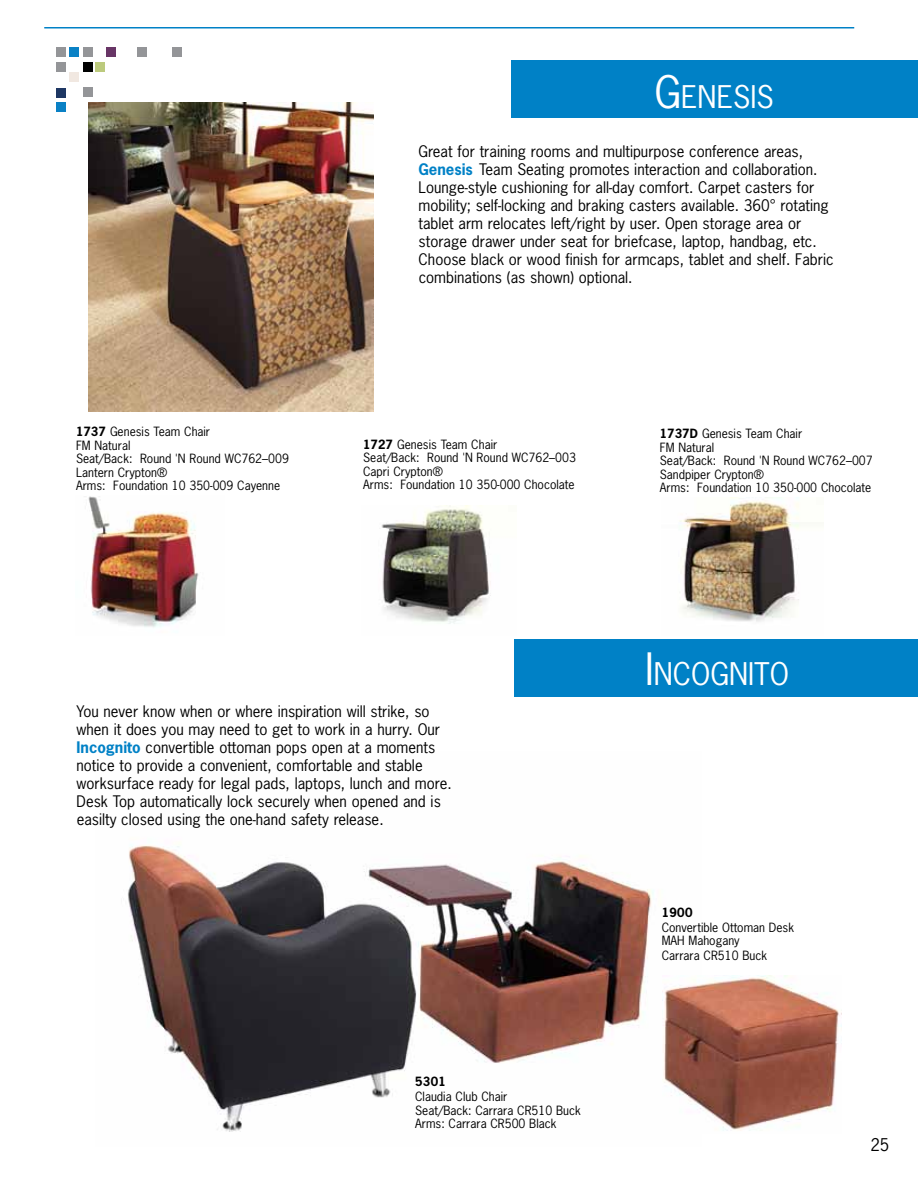
<style>
.page{position:relative;width:918px;height:1188px;background:#fff}
.page>*{position:absolute;margin:0;border:0;box-sizing:border-box;transform-origin:0 0}
.t1{font:29.4px "News Gothic Std";color:#fff}
.t2{font:16.5px "News Gothic Std";color:#000}
.t3{font:15px/18px "News Gothic Std";color:#000}
.t4{font:12px/13.5px "News Gothic Std";color:#000}
.t5{font:700 12px "News Gothic Std";letter-spacing:.025em;color:#000}
.s1{font-size:42px}
.s2{font-weight:700}
.s3{font-weight:700;color:#0081c6}
</style>
<div class="page">
<div style="left:56px;top:48px;width:9px;height:9px;background:#949598"></div>
<div style="left:69px;top:48px;width:9px;height:9px;background:#0a81c5"></div>
<div style="left:83px;top:48px;width:9px;height:9px;background:#949598"></div>
<div style="left:106px;top:48px;width:9px;height:9px;background:#683566"></div>
<div style="left:56px;top:62px;width:9px;height:9px;background:#949598"></div>
<div style="left:56px;top:88px;width:9px;height:9px;background:#1e3763"></div>
<div style="left:56px;top:102px;width:9px;height:10px;background:#0a81c5"></div>
<div style="left:83px;top:62px;width:9px;height:9px;background:#000101"></div>
<div style="left:69px;top:73px;width:9px;height:9px;background:#f1e8e1"></div>
<div style="left:83px;top:87px;width:9px;height:9px;background:#949598"></div>
<div style="left:95px;top:62px;width:9px;height:9px;background:#bcca7d"></div>
<div style="left:138px;top:48px;width:9px;height:9px;background:#949598"></div>
<div style="left:173px;top:48px;width:9px;height:9px;background:#949598"></div>
<hr style="left:44px;top:27px;width:810px;height:1px;background:#0081c6">
<div style="left:515px;top:639px;width:403px;height:58px;background:#0081c6"></div>
<img style="left:128px;top:844px;width:526px;height:288px">
<img style="left:662px;top:976px;width:180px;height:155px">
<img style="left:88px;top:102px;width:286px;height:309px">
<img style="left:84px;top:496px;width:115px;height:132px">
<img style="left:381px;top:505px;width:110px;height:119px">
<img style="left:680px;top:498px;width:120px;height:124px">
<div style="left:511px;top:61px;width:407px;height:57px;background:#0081c6"></div>
<h1 class="t1" style="left:654px;top:78px;width:121px"><span class="s1">G</span>ENESIS</h1>
<p class="t4" style="left:76px;top:425px;width:214px"><span class="s2">1737</span> Genesis Team Chair<br>FM Natural<br>Seat/Back: Round 'N Round WC762–009<br>Lantern Crypton®<br>Arms: Foundation 10 350-009 Cayenne</p>
<p class="t3" style="left:418px;top:142px;width:417px">Great for training rooms and multipurpose conference areas, <span class="s3">Genesis</span> Team Seating promotes interaction and collaboration.<br>Lounge-style cushioning for all-day comfort. Carpet casters for mobility; self-locking and braking casters available. 360° rotating tablet arm relocates left/right by user. Open storage area or storage drawer under seat for briefcase, laptop, handbag, etc.<br>Choose black or wood finish for armcaps, tablet and shelf. Fabric combinations (as shown) optional.</p>
<p class="t4" style="left:363px;top:437px;width:214px"><span class="s2">1727</span> Genesis Team Chair<br>Seat/Back: Round 'N Round WC762–003<br>Capri Crypton®<br>Arms: Foundation 10 350-000 Chocolate</p>
<p class="t4" style="left:660px;top:427px;width:214px"><span class="s2">1737D</span> Genesis Team Chair<br>FM Natural<br>Seat/Back: Round 'N Round WC762–007<br>Sandpiper Crypton®<br>Arms: Foundation 10 350-000 Chocolate</p>
<h1 class="t1" style="left:645px;top:655px;width:145px"><span class="s1">I</span> NCOGNITO</h1>
<p class="t3" style="left:76px;top:702px;width:377px">You never know when or where inspiration will strike, so when it does you may need to get to work in a hurry. Our <span class="s3">Incognito</span> convertible ottoman pops open at a moments notice to provide a convenient, comfortable and stable worksurface ready for legal pads, laptops, lunch and more.<br>Desk Top automatically lock securely when opened and is easilty closed using the one-hand safety release.</p>
<p class="t5" style="left:415px;top:1074px;width:32px">5301</p>
<p class="t4" style="left:415px;top:1090px;width:167px">Claudia Club Chair<br>Seat/Back: Carrara CR510 Buck<br>Arms: Carrara CR500 Black</p>
<p class="t5" style="left:662px;top:904px;width:32px">1900</p>
<p class="t4" style="left:662px;top:920px;width:134px">Convertible Ottoman Desk<br>MAH Mahogany</p>
<p class="t4" style="left:662px;top:949px;width:107px">Carrara CR510 Buck</p>
<p class="t2" style="left:870px;top:1134px;width:21px">25</p>
</div>
